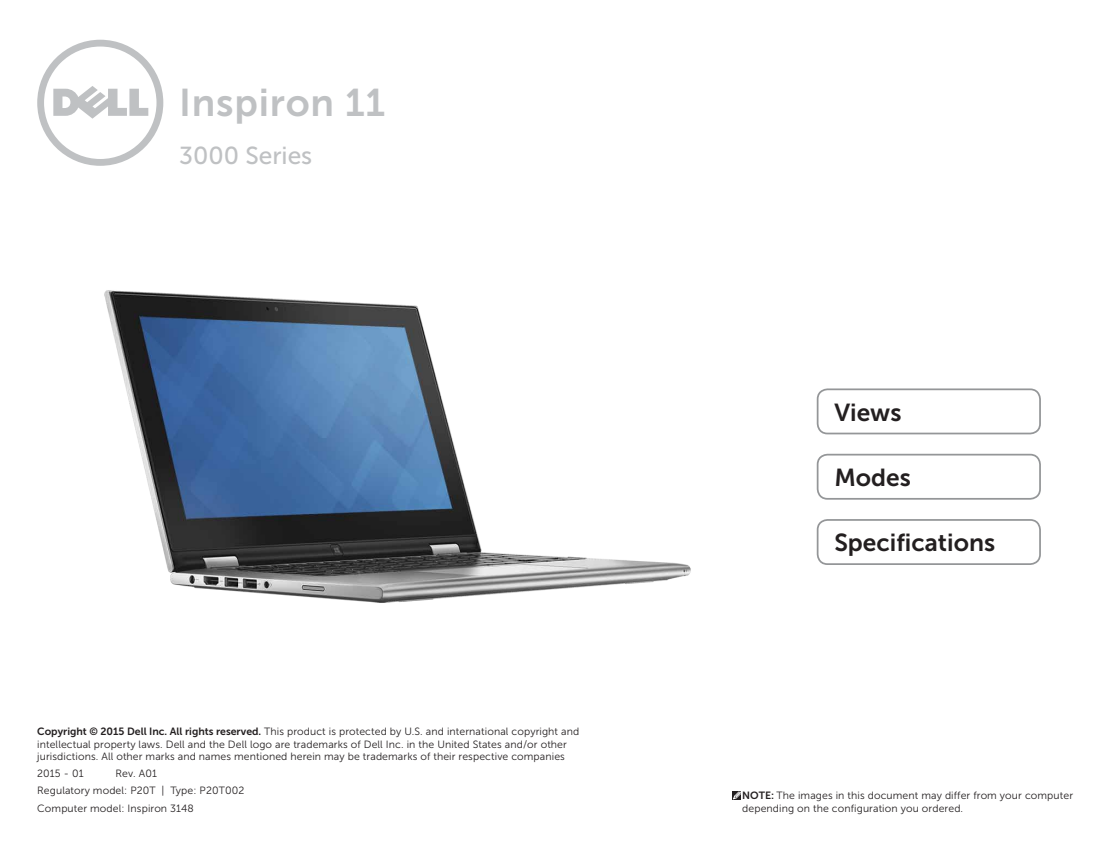
<style>
.page{position:relative;width:1117px;height:844px;background:#fff}
.page>*{position:absolute;margin:0;border:0;box-sizing:border-box;transform-origin:0 0}
.Brand{font:38.5px "Museo Sans For Dell 700";letter-spacing:.02em;color:#bfc1c3}
.Cover_Title{font:24.5px "Museo Sans For Dell 700";color:#231f20}
.Model{font:24.5px "Museo Sans For Dell 500";color:#bfc1c3}
.Legal_1{font:10.5px/12.2px "Museo Sans For Dell 300";letter-spacing:.01em;color:#231f20}
.Note_Legal{font:10.5px/12.2px "Museo Sans For Dell 300";letter-spacing:.01em;color:#231f20}
.s1{font-family:"Museo Sans For Dell 700"}
</style>
<div class="page">
<div style="left:816px;top:388px;width:224px;height:46px;border:2px solid #949698;border-radius:10px"></div>
<div style="left:816px;top:453px;width:224px;height:46px;border:2px solid #949698;border-radius:10px"></div>
<div style="left:816px;top:519px;width:224px;height:46px;border:2px solid #949698;border-radius:10px"></div>
<img style="left:104px;top:290px;width:587px;height:313px">
<svg style="left:37px;top:40px;width:126px;height:126px"></svg>
<div style="left:732px;top:791px;width:8px;height:9px;background:#231f20"></div>
<svg style="left:733px;top:791px;width:7px;height:8px"></svg>
<p class="Brand" style="left:179px;top:81px;width:207px">Inspiron 11</p>
<p class="Model" style="left:179px;top:142px;width:134px">3000 Series</p>
<p class="Legal_1" style="left:37px;top:725px;width:543px"><span class="s1">Copyright © 2015 Dell Inc. All rights reserved.</span> This product is protected by U.S. and international copyright and intellectual property laws. Dell and the Dell logo are trademarks of Dell Inc. in the United States and/or other jurisdictions. All other marks and names mentioned herein may be trademarks of their respective companies</p>
<p class="Legal_1" style="left:37px;top:767px;width:48px">2015 ‑ 01</p>
<p class="Legal_1" style="left:115px;top:767px;width:43px">Rev. A01</p>
<p class="Legal_1" style="left:37px;top:784px;width:208px">Regulatory model: P20T | Type: P20T002</p>
<p class="Legal_1" style="left:37px;top:801px;width:158px">Computer model: Inspiron 3148</p>
<p class="Cover_Title" style="left:834px;top:398px;width:69px">Views</p>
<p class="Cover_Title" style="left:834px;top:463px;width:78px">Modes</p>
<p class="Cover_Title" style="left:834px;top:529px;width:162px">Specifications</p>
<p class="Note_Legal" style="left:742px;top:789px;width:332px"><span class="s1">NOTE:</span> The images in this document may differ from your computer depending on the configuration you ordered.</p>
</div>
